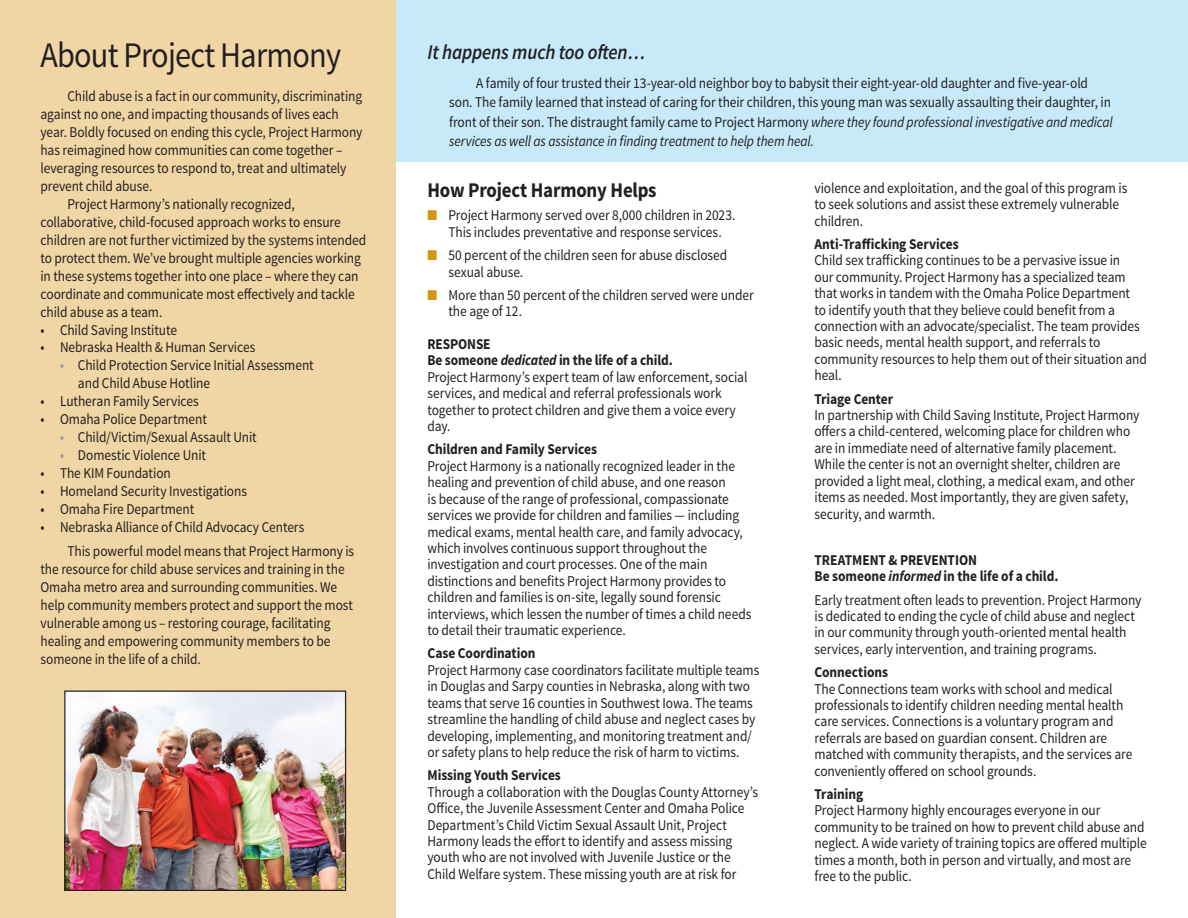
<style>
.page{position:relative;width:1188px;height:918px;background:#fff}
.page>*{position:absolute;margin:0;border:0;box-sizing:border-box;transform-origin:0 0}
.head{font:35.85px "Source Sans Pro";letter-spacing:-.025em;color:#231f20;scale:.9 1}
.head-2{font:italic 600 20.85px "Source Sans Pro";letter-spacing:-.01em;color:#231f20;scale:.9 1}
.head-3{font:700 20.85px "Source Sans Pro";letter-spacing:-.01em;color:#231f20;scale:.9 1}
.body{font:15px/16.5px "Source Sans Pro";letter-spacing:-.01em;color:#231f20;scale:.9 1}
.body-2{font:700 15px "Source Sans Pro";letter-spacing:-.005em;color:#231f20;scale:.9 1}
.Paragraph_Style_1{font:700 15px "Source Sans Pro";letter-spacing:-.01em;color:#231f20;scale:.9 1}
.s1{color:#939598}
.s2{font-style:italic}
.s3{color:#d3990e}
.s4{font-family:"Palatino"}
</style>
<div class="page">
<div style="left:396px;top:0;width:792px;height:162px;background:#c6eafa"></div>
<div style="left:0;top:0;width:396px;height:918px;background:#f0d5a5"></div>
<img style="left:66px;top:693px;width:278px;height:196px">
<div style="left:64px;top:691px;width:282px;height:200px;border:1px solid #231f20"></div>
<p class="head" style="left:40px;top:33px;width:336px">About Project Harmony</p>
<p class="body" style="left:40px;top:88px;width:359px;line-height:18px;text-indent:27px">Child abuse is a fact in our community, discriminating against no one, and impacting thousands of lives each year. Boldly focused on ending this cycle, Project Harmony has reimagined how communities can come together – leveraging resources to respond to, treat and ultimately prevent child abuse.</p>
<p class="body" style="left:40px;top:195px;width:364px;line-height:18px;text-indent:27px">Project Harmony’s nationally recognized, collaborative, child-focused approach works to ensure children are not further victimized by the systems intended to protect them. We’ve brought multiple agencies working in these systems together into one place – where they can coordinate and communicate most effectively and tackle child abuse as a team.</p>
<p class="body" style="left:40px;top:322px;width:153px">• Child Saving Institute</p>
<p class="body" style="left:40px;top:339px;width:240px">• Nebraska Health &amp; Human Services</p>
<p class="body" style="left:78px;top:357px;width:263px;line-height:18px;text-indent:-18px"><span class="s1">•</span> Child Protection Service Initial Assessment and Child Abuse Hotline</p>
<p class="body" style="left:40px;top:393px;width:177px">• Lutheran Family Services</p>
<p class="body" style="left:40px;top:411px;width:187px">• Omaha Police Department</p>
<p class="body" style="left:60px;top:429px;width:220px"><span class="s1">•</span> Child/Victim/Sexual Assault Unit</p>
<p class="body" style="left:60px;top:447px;width:164px"><span class="s1">•</span> Domestic Violence Unit</p>
<p class="body" style="left:40px;top:465px;width:146px">• The KIM Foundation</p>
<p class="body" style="left:40px;top:483px;width:231px">• Homeland Security Investigations</p>
<p class="body" style="left:40px;top:501px;width:172px">• Omaha Fire Department</p>
<p class="body" style="left:40px;top:519px;width:295px">• Nebraska Alliance of Child Advocacy Centers</p>
<p class="body" style="left:40px;top:543px;width:350px;line-height:18px;text-indent:27px">This powerful model means that Project Harmony is the resource for child abuse services and training in the Omaha metro area and surrounding communities. We help community members protect and support the most vulnerable among us – restoring courage, facilitating healing and empowering community members to be someone in the life of a child.</p>
<p class="head-2" style="left:428px;top:39px;width:244px">It happens much too often…</p>
<p class="body" style="left:449px;top:73px;width:739px;line-height:19.5px;text-indent:27px">A family of four trusted their 13-year-old neighbor boy to babysit their eight-year-old daughter and five-year-old son. The family learned that instead of caring for their children, this young man was sexually assaulting their daughter, in front of their son. The distraught family came to Project Harmony <span class="s2">where they found professional investigative and medical services as well as assistance in finding treatment to help them heal.</span></p>
<p class="head-3" style="left:428px;top:177px;width:256px">How Project Harmony Helps</p>
<p class="body" style="left:428px;top:207px;width:344px;text-align:center"><span class="s3">■</span> Project Harmony served over 8,000 children in 2023.<br>This includes preventative and response services.</p>
<p class="body" style="left:448px;top:247px;width:311px;text-indent:-21px"><span class="s3">■</span> 50 percent of the children seen for abuse disclosed sexual abuse<span class="s4">.</span></p>
<p class="body" style="left:448px;top:287px;width:341px;text-indent:-21px"><span class="s3">■</span> More than 50 percent of the children served were under the age of 12.</p>
<p class="Paragraph_Style_1" style="left:428px;top:334px;width:72px">RESPONSE</p>
<p class="Paragraph_Style_1" style="left:428px;top:351px;width:274px">Be someone <span class="s2">dedicated</span> in the life of a child.</p>
<p class="body" style="left:428px;top:369px;width:357px">Project Harmony’s expert team of law enforcement, social services, and medical and referral professionals work together to protect children and give them a voice every day.</p>
<p class="body-2" style="left:428px;top:440px;width:190px">Children and Family Services</p>
<p class="body" style="left:428px;top:458px;width:361px">Project Harmony is a nationally recognized leader in the healing and prevention of child abuse, and one reason<br>is because of the range of professional, compassionate services we provide for children and families — including medical exams, mental health care, and family advocacy, which involves continuous support throughout the investigation and court processes. One of the main distinctions and benefits Project Harmony provides to children and families is on-site, legally sound forensic interviews, which lessen the number of times a child needs to detail their traumatic experience.</p>
<p class="body-2" style="left:428px;top:644px;width:122px">Case Coordination</p>
<p class="body" style="left:428px;top:662px;width:370px">Project Harmony case coordinators facilitate multiple teams in Douglas and Sarpy counties in Nebraska, along with two teams that serve 16 counties in Southwest Iowa. The teams streamline the handling of child abuse and neglect cases by developing, implementing, and monitoring treatment and/ or safety plans to help reduce the risk of harm to victims.</p>
<p class="body-2" style="left:428px;top:766px;width:150px">Missing Youth Services</p>
<p class="body" style="left:428px;top:784px;width:369px">Through a collaboration with the Douglas County Attorney’s Office, the Juvenile Assessment Center and Omaha Police Department’s Child Victim Sexual Assault Unit, Project Harmony leads the effort to identify and assess missing youth who are not involved with Juvenile Justice or the Child Welfare system. These missing youth are at risk for</p>
<p class="body" style="left:814px;top:180px;width:349px">violence and exploitation, and the goal of this program is to seek solutions and assist these extremely vulnerable children.</p>
<p class="body-2" style="left:814px;top:234px;width:162px">Anti-Trafficking Services</p>
<p class="body" style="left:814px;top:252px;width:371px">Child sex trafficking continues to be a pervasive issue in<br>our community. Project Harmony has a specialized team that works in tandem with the Omaha Police Department<br>to identify youth that they believe could benefit from a connection with an advocate/specialist. The team provides basic needs, mental health support, and referrals to community resources to help them out of their situation and heal.</p>
<p class="body-2" style="left:814px;top:389px;width:89px">Triage Center</p>
<p class="body" style="left:814px;top:407px;width:363px">In partnership with Child Saving Institute, Project Harmony offers a child-centered, welcoming place for children who are in immediate need of alternative family placement.<br>While the center is not an overnight shelter, children are provided a light meal, clothing, a medical exam, and other items as needed. Most importantly, they are given safety, security, and warmth.</p>
<p class="body-2" style="left:814px;top:550px;width:182px">TREATMENT &amp; PREVENTION</p>
<p class="body-2" style="left:814px;top:567px;width:273px">Be someone <span class="s2">informed</span> in the life of a child.</p>
<p class="body" style="left:814px;top:592px;width:365px">Early treatment often leads to prevention. Project Harmony is dedicated to ending the cycle of child abuse and neglect in our community through youth-oriented mental health services, early intervention, and training programs.</p>
<p class="body-2" style="left:814px;top:662px;width:83px">Connections</p>
<p class="body" style="left:814px;top:681px;width:355px">The Connections team works with school and medical professionals to identify children needing mental health care services. Connections is a voluntary program and referrals are based on guardian consent. Children are matched with community therapists, and the services are conveniently offered on school grounds.</p>
<p class="body-2" style="left:814px;top:784px;width:56px">Training</p>
<p class="body" style="left:814px;top:802px;width:371px">Project Harmony highly encourages everyone in our community to be trained on how to prevent child abuse and neglect. A wide variety of training topics are offered multiple times a month, both in person and virtually, and most are free to the public.</p>
</div>
